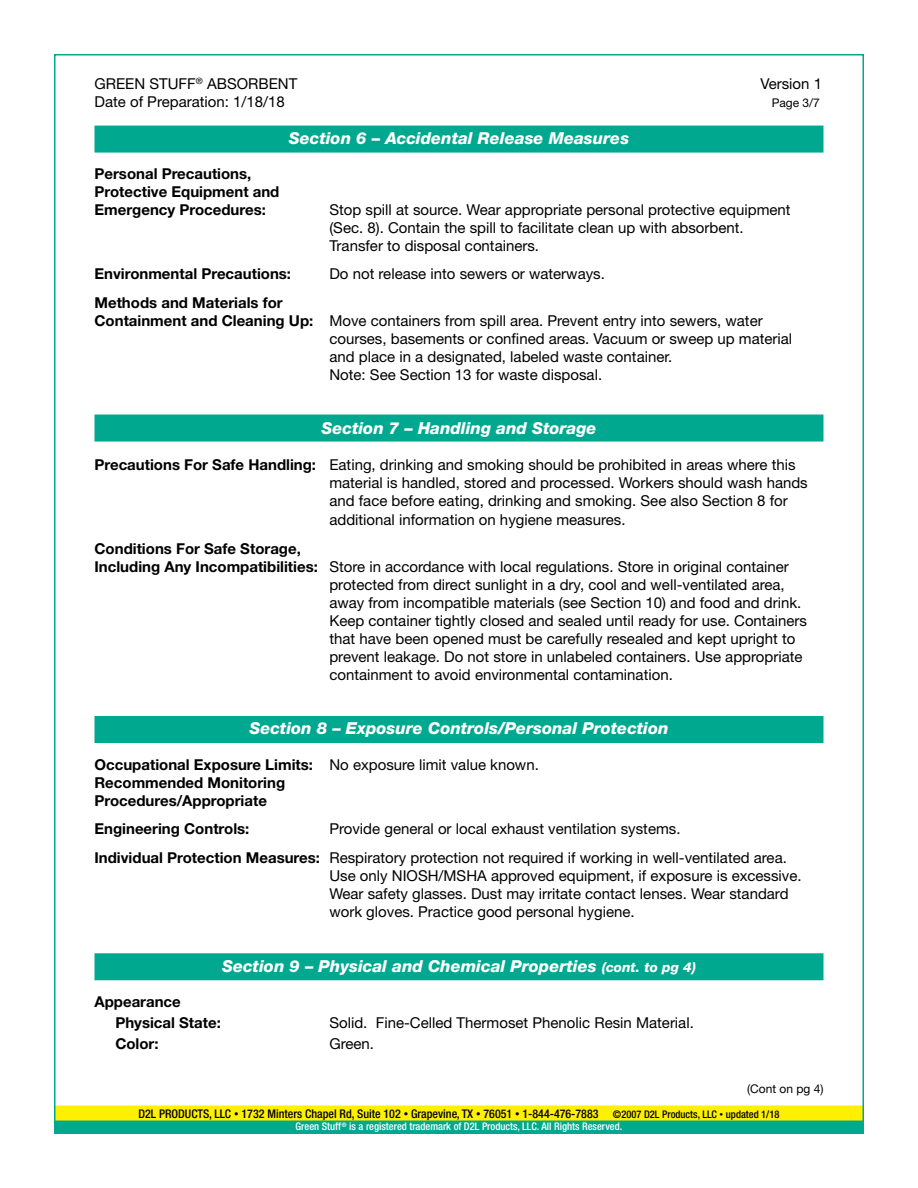
<style>
.page{position:relative;width:918px;height:1188px;background:#fff}
.page>*{position:absolute;margin:0;border:0;box-sizing:border-box;transform-origin:0 0}
.t1{font:italic 800 16.5px "Helvetica Neue LT Std";color:#fff}
.t2{font:15px/18px "Helvetica Neue LT Std";color:#000}
.t3{font:700 15px/18px "Helvetica Neue LT Std";color:#000}
.t4{font:500 condensed 12px/24.9px "Helvetica Neue LT Std";color:#000}
.t5{font:12px "Helvetica Neue LT Std";color:#000}
.t6{font:500 condensed 10.5px "Helvetica Neue LT Std";color:#fff}
.s1{font-weight:700}
.s2{font-weight:400}
.s3{font-size:13.5px}
.s4{font-weight:400;font-stretch:normal}
.s5{font-size:9px}
.s6{font-size:10.5px}
.s7{font-size:7.5px}
</style>
<div class="page">
<div style="left:94px;top:953px;width:730px;height:27px;background:#00a88f;border:2px solid #00a88f"></div>
<div style="left:94px;top:716px;width:729px;height:27px;background:#00a88f"></div>
<div style="left:94px;top:415px;width:729px;height:27px;background:#00a88f;border:2px solid #00a88f"></div>
<div style="left:94px;top:126px;width:729px;height:27px;background:#00a88f;border:2px solid #00a88f"></div>
<div style="left:54px;top:1119px;width:810px;height:15px;background:#00a88f"></div>
<div style="left:54px;top:1106px;width:810px;height:15px;background:#ffef00"></div>
<p class="t2" style="left:94px;top:74px;width:204px">GREEN STUFF<sup>®</sup> ABSORBENT</p>
<p class="t2" style="left:760px;top:74px;width:63px">Version 1</p>
<p class="t2" style="left:95px;top:92px;width:192px">Date of Preparation: 1/18/18</p>
<p class="t5" style="left:772px;top:95px;width:50px">Page 3/7</p>
<p class="t1" style="left:289px;top:129px;width:342px">Section 6 – Accidental Release Measures</p>
<p class="t3" style="left:94px;top:164px;width:186px">Personal Precautions,<br>Protective Equipment and<br>Emergency Procedures:</p>
<p class="t2" style="left:329px;top:200px;width:463px">Stop spill at source. Wear appropriate personal protective equipment (Sec. 8). Contain the spill to facilitate clean up with absorbent.<br>Transfer to disposal containers.</p>
<p class="t3" style="left:94px;top:265px;width:198px">Environmental Precautions:</p>
<p class="t2" style="left:329px;top:265px;width:277px">Do not release into sewers or waterways.</p>
<p class="t3" style="left:94px;top:293px;width:190px">Methods and Materials for</p>
<p class="t2" style="left:94px;top:311px;width:670px"><span class="s1">Containment and Cleaning Up:</span> Move containers from spill area. Prevent entry into sewers, water</p>
<p class="t2" style="left:329px;top:329px;width:464px">courses, basements or confined areas. Vacuum or sweep up material</p>
<p class="t2" style="left:329px;top:347px;width:344px">and place in a designated, labeled waste container.</p>
<p class="t2" style="left:329px;top:365px;width:274px">Note: See Section 13 for waste disposal.</p>
<p class="t1" style="left:321px;top:418px;width:277px">Section 7 – Handling and Storage</p>
<p class="t2" style="left:329px;top:455px;width:480px;text-indent:-235px"><span class="s1">Precautions For Safe Handling:</span> Eating, drinking and smoking should be prohibited in areas where this material is handled, stored and processed. Workers should wash hands and face before eating, drinking and smoking. See also Section 8 for</p>
<p class="t2" style="left:329px;top:511px;width:298px">additional information on hygiene measures.</p>
<p class="t3" style="left:94px;top:539px;width:208px">Conditions For Safe Storage,</p>
<p class="t2" style="left:94px;top:557px;width:696px"><span class="s1">Including Any Incompatibilities:</span> Store in accordance with local regulations. Store in original container</p>
<p class="t2" style="left:329px;top:575px;width:457px">protected from direct sunlight in a dry, cool and well-ventilated area,</p>
<p class="t2" style="left:329px;top:593px;width:474px">away from incompatible materials (see Section 10) and food and drink.</p>
<p class="t2" style="left:329px;top:611px;width:479px">Keep container tightly closed and sealed until ready for use. Containers</p>
<p class="t2" style="left:329px;top:629px;width:467px">that have been opened must be carefully resealed and kept upright to</p>
<p class="t2" style="left:329px;top:647px;width:475px">prevent leakage. Do not store in unlabeled containers. Use appropriate</p>
<p class="t2" style="left:329px;top:665px;width:345px">containment to avoid environmental contamination.</p>
<p class="t1" style="left:249px;top:718px;width:421px">Section 8 – Exposure Controls/Personal Protection</p>
<p class="t3" style="left:94px;top:755px;width:446px">Occupational Exposure Limits: <span class="s2">No exposure limit value known.<br></span>Recommended Monitoring<br>Procedures/Appropriate</p>
<p class="t3" style="left:94px;top:820px;width:156px">Engineering Controls:</p>
<p class="t2" style="left:94px;top:814px;width:694px;line-height:28.5px;text-indent:235px">Provide general or local exhaust ventilation systems.<br><span class="s1">Individual Protection Measures:</span> Respiratory protection not required if working in well-ventilated area.</p>
<p class="t2" style="left:329px;top:866px;width:474px">Use only NIOSH/MSHA approved equipment, if exposure is excessive.<br>Wear safety glasses. Dust may irritate contact lenses. Wear standard work gloves. Practice good personal hygiene.</p>
<p class="t1" style="left:222px;top:957px;width:475px">Section 9 – Physical and Chemical Properties <span class="s3">(cont. to pg 4)</span></p>
<p class="t3" style="left:115px;top:991px;width:107px;line-height:21px;text-indent:-21px">Appearance<br>Physical State:</p>
<p class="t2" style="left:329px;top:1013px;width:366px">Solid. Fine-Celled Thermoset Phenolic Resin Material.</p>
<p class="t3" style="left:115px;top:1034px;width:45px">Color:</p>
<p class="t2" style="left:329px;top:1034px;width:46px">Green.</p>
<p class="t4" style="left:139px;top:1076px;width:686px;text-indent:609px"><span class="s4">(Cont on pg 4)<br></span>D2L PRODUCTS, LLC <span class="s5">•</span> 1732 Minters Chapel Rd, Suite 102 <span class="s5">•</span> Grapevine, TX <span class="s5">•</span> 76051 <span class="s5">•</span> 1-844-476-7883 <span class="s6">©2007 D2L Products, LLC</span> <span class="s7">•</span> <span class="s6">updated 1/18</span></p>
<p class="t6" style="left:296px;top:1120px;width:328px">Green Stuff <sup>®</sup> is a registered trademark of D2L Products, LLC. All Rights Reserved.</p>
</div>
